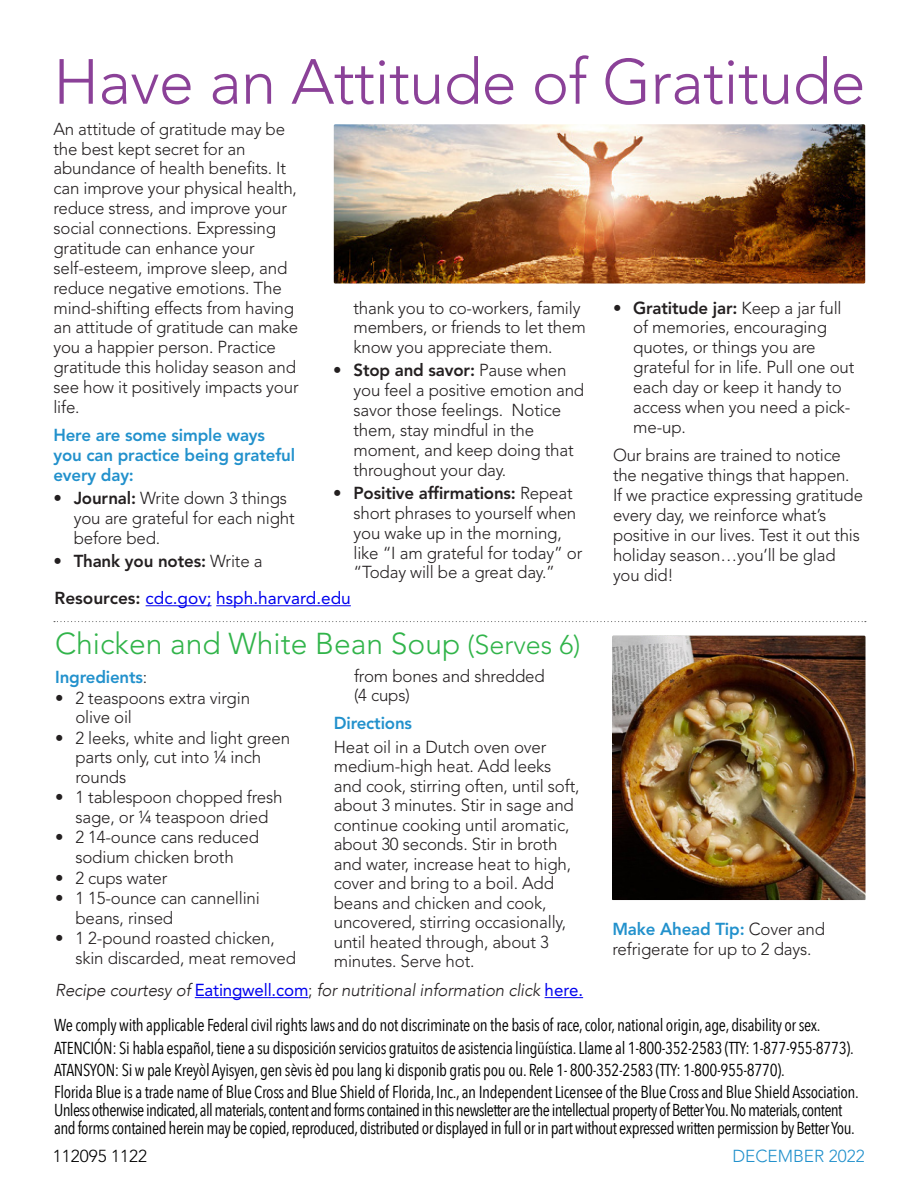
<style>
.page{position:relative;width:918px;height:1188px;background:#fff}
.page>*{position:absolute;margin:0;border:0;box-sizing:border-box;transform-origin:0 0}
.t1{font:300 63px "Avenir LT Std";letter-spacing:-.01em;color:#8b4198}
.t2{font:300 30px "Avenir LT Std";color:#31b44a}
.t3{font:300 17.25px/19.8px "Avenir LT Std";letter-spacing:-.01em;color:#231f20}
.t4{font:17.25px/22.4px "Avenir Next Condensed";letter-spacing:-.02em;color:#000}
.t5{font:17.25px/18px "Avenir Next Condensed";letter-spacing:-.04em;color:#000}
.t6{font:800 17.25px/19.8px "Avenir LT Std";letter-spacing:-.01em;color:#2291cc}
.t7{font:italic 300 17.25px "Avenir";letter-spacing:-.01em;color:#231f20}
.t8{font:17.25px "Avenir LT Std";color:#00e}
.t9{font:800 17.25px "Avenir LT Std";letter-spacing:-.01em;color:#231f20}
.t10{font:300 17.25px "Avenir LT Std";color:#2291cc}
.t11{font:300 17.25px "Avenir LT Std";color:#000}
.s1{font-weight:800}
.s2{font-weight:300}
.s3{font-weight:800;color:#231f20}
.s4{font-size:27px}
.s5{font-weight:300;color:#231f20}
.s6{font-family:"Avenir LT Std";font-weight:400;font-style:normal;color:#00e}
.s7{font-family:"Avenir LT Std";font-style:normal}
.s8{font-weight:800;color:#2291cc}
</style>
<div class="page">
<svg style="left:54px;top:621px;width:812px;height:1px"></svg>
<img style="left:612px;top:636px;width:254px;height:264px">
<img style="left:334px;top:124px;width:531px;height:160px">
<hr style="left:146px;top:605px;width:65px;height:1px;background:#00e">
<hr style="left:216px;top:605px;width:135px;height:1px;background:#00e">
<hr style="left:195px;top:997px;width:113px;height:1px;background:#00e">
<hr style="left:545px;top:997px;width:38px;height:1px;background:#00e">
<h1 class="t1" style="left:53px;top:45px;width:814px">Have an Attitude of Gratitude</h1>
<p class="t3" style="left:53px;top:119px;width:247px">An attitude of gratitude may be the best kept secret for an abundance of health benefits. It can improve your physical health, reduce stress, and improve your social connections. Expressing gratitude can enhance your self-esteem, improve sleep, and reduce negative emotions. The mind-shifting effects from having an attitude of gratitude can make you a happier person. Practice gratitude this holiday season and see how it positively impacts your life.</p>
<p class="t6" style="left:53px;top:426px;width:243px">Here are some simple ways you can practice being grateful every day:</p>
<p class="t3" style="left:74px;top:489px;width:223px;text-indent:-20px"><span class="s1">• Journal:</span> Write down 3 things you are grateful for each night before bed.</p>
<p class="t9" style="left:53px;top:551px;width:211px">• Thank you notes: <span class="s2">Write a</span></p>
<p class="t3" style="left:353px;top:298px;width:234px">thank you to co-workers, family members, or friends to let them know you appreciate them.</p>
<p class="t3" style="left:353px;top:361px;width:232px;text-indent:-20px"><span class="s1">• Stop and savor:</span> Pause when you feel a positive emotion and savor those feelings. Notice them, stay mindful in the moment, and keep doing that throughout your day.</p>
<p class="t3" style="left:353px;top:483px;width:230px;text-indent:-20px"><span class="s1">• Positive affirmations:</span> Repeat short phrases to yourself when you wake up in the morning, like “I am grateful for today” or “Today will be a great day.”</p>
<p class="t3" style="left:633px;top:298px;width:223px;text-indent:-20px"><span class="s1">• Gratitude jar:</span> Keep a jar full of memories, encouraging quotes, or things you are grateful for in life. Pull one out each day or keep it handy to access when you need a pick&shy;me-up.</p>
<p class="t3" style="left:613px;top:446px;width:251px">Our brains are trained to notice the negative things that happen.<br>If we practice expressing gratitude every day, we reinforce what’s positive in our lives. Test it out this holiday season…you’ll be glad you did!</p>
<p class="t8" style="left:54px;top:588px;width:298px"><span class="s3">Resources:</span> cdc.gov; hsph.harvard.edu</p>
<h2 class="t2" style="left:55px;top:626px;width:527px">Chicken and White Bean Soup <span class="s4">(Serves 6)</span></h2>
<p class="t6" style="left:55px;top:667px;width:94px">Ingredients<span class="s5">:</span></p>
<p class="t3" style="left:75px;top:688px;width:176px;text-indent:-20px">• 2 teaspoons extra virgin olive oil</p>
<p class="t3" style="left:75px;top:728px;width:216px;text-indent:-20px">• 2 leeks, white and light green parts only, cut into ¼ inch rounds</p>
<p class="t3" style="left:55px;top:788px;width:229px;text-align:center">• 1 tablespoon chopped fresh sage, or ¼ teaspoon dried</p>
<p class="t3" style="left:55px;top:828px;width:205px;text-align:center">• 2 14-ounce cans reduced sodium chicken broth</p>
<p class="t3" style="left:55px;top:868px;width:114px">• 2 cups water</p>
<p class="t3" style="left:75px;top:888px;width:186px;text-indent:-20px">• 1 15-ounce can cannellini beans, rinsed</p>
<p class="t3" style="left:75px;top:929px;width:222px;text-indent:-20px">• 1 2-pound roasted chicken, skin discarded, meat removed</p>
<p class="t3" style="left:354px;top:666px;width:192px">from bones and shredded (4 cups)</p>
<p class="t6" style="left:334px;top:713px;width:80px">Directions</p>
<p class="t3" style="left:334px;top:737px;width:247px">Heat oil in a Dutch oven over medium-high heat. Add leeks and cook, stirring often, until soft, about 3 minutes. Stir in sage and continue cooking until aromatic, about 30 seconds. Stir in broth and water, increase heat to high, cover and bring to a boil. Add beans and chicken and cook, uncovered, stirring occasionally, until heated through, about 3 minutes. Serve hot.</p>
<p class="t7" style="left:55px;top:980px;width:529px">Recipe courtesy of <span class="s6">Eatingwell.com</span><span class="s7">;</span> for nutritional information click <span class="s6">here.</span></p>
<p class="t3" style="left:612px;top:920px;width:214px"><span class="s8">Make Ahead Tip:</span> Cover and refrigerate for up to 2 days.</p>
<p class="t4" style="left:54px;top:1013px;width:806px">We comply with applicable Federal civil rights laws and do not discriminate on the basis of race, color, national origin, age, disability or sex.<br>ATENCIÓN: Si habla español, tiene a su disposición servicios gratuitos de asistencia lingüística. Llame al 1-800-352-2583 (TTY: 1-877-955-8773).<br>ATANSYON: Si w pale Kreyòl Ayisyen, gen sèvis èd pou lang ki disponib gratis pou ou. Rele 1- 800-352-2583 (TTY: 1-800-955-8770).<br>Florida Blue is a trade name of Blue Cross and Blue Shield of Florida, Inc., an Independent Licensee of the Blue Cross and Blue Shield Association.</p>
<p class="t5" style="left:54px;top:1100px;width:802px">Unless otherwise indicated, all materials, content and forms contained in this newsletter are the intellectual property of Better You. No materials, content and forms contained herein may be copied, reproduced, distributed or displayed in full or in part without expressed written permission by Better You.</p>
<p class="t11" style="left:53px;top:1146px;width:96px">112095 1122</p>
<p class="t10" style="left:732px;top:1146px;width:134px">DECEMBER 2022</p>
</div>
